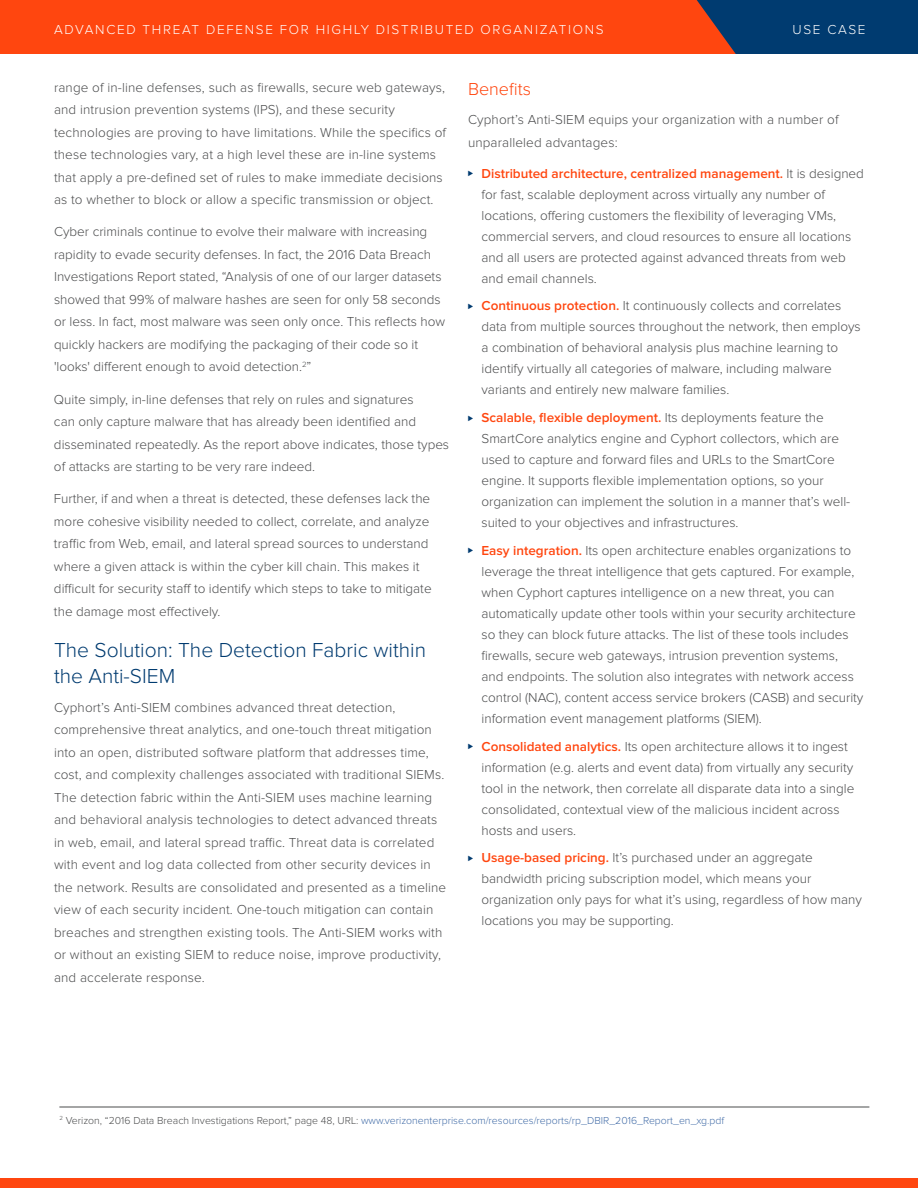
<style>
.page{position:relative;width:918px;height:1188px;background:#fff}
.page>*{position:absolute;margin:0;border:0;box-sizing:border-box;transform-origin:0 0}
.t1{font:300 21px/25.2px "Proxima Nova";color:#003b70}
.t2{font:300 18px "Proxima Nova";color:#ff460f}
.t3{font:300 13.5px/22.5px "Proxima Nova";color:#4b4c4d}
.t4{font:300 13.5px "Proxima Nova";letter-spacing:.125em;color:#fff}
.t5{font:300 10.5px "Proxima Nova";color:#436da8}
.s1{font-size:9px;color:#003b70}
.s2{font-weight:600;color:#ff460f}
.s3{color:#4b4c4d}
</style>
<div class="page">
<div style="left:0;top:1178px;width:918px;height:10px;background:#ff460f"></div>
<div style="left:0;top:0;width:697px;height:54px;background:#ff460f"></div>
<svg style="left:697px;top:0;width:221px;height:54px;background:#163b67"></svg>
<hr style="left:59px;top:1107px;width:810px;height:1px;background:#4b4c4d">
<p class="t4" style="left:54px;top:23px;width:551px">ADVANCED THREAT DEFENSE FOR HIGHLY DISTRIBUTED ORGANIZATIONS</p>
<p class="t4" style="left:792px;top:23px;width:75px">USE CASE</p>
<p class="t3" style="left:54px;top:76px;width:394px">range of in-line defenses, such as firewalls, secure web gateways, and intrusion prevention systems (IPS), and these security technologies are proving to have limitations. While the specifics of these technologies vary, at a high level these are in-line systems that apply a pre-defined set of rules to make immediate decisions as to whether to block or allow a specific transmission or object.</p>
<p class="t3" style="left:54px;top:221px;width:393px">Cyber criminals continue to evolve their malware with increasing rapidity to evade security defenses. In fact, the 2016 Data Breach Investigations Report stated, “Analysis of one of our larger datasets showed that 99% of malware hashes are seen for only 58 seconds or less. In fact, most malware was seen only once. This reflects how quickly hackers are modifying the packaging of their code so it 'looks' different enough to avoid detection.<sup>2</sup>”</p>
<p class="t3" style="left:54px;top:388px;width:397px">Quite simply, in-line defenses that rely on rules and signatures<br>can only capture malware that has already been identified and disseminated repeatedly. As the report above indicates, those types of attacks are starting to be very rare indeed.</p>
<p class="t3" style="left:54px;top:488px;width:379px">Further, if and when a threat is detected, these defenses lack the more cohesive visibility needed to collect, correlate, and analyze traffic from Web, email, and lateral spread sources to understand where a given attack is within the cyber kill chain. This makes it difficult for security staff to identify which steps to take to mitigate the damage most effectively.</p>
<h1 class="t1" style="left:54px;top:639px;width:374px">The Solution: The Detection Fabric within the Anti-SIEM</h1>
<p class="t3" style="left:54px;top:697px;width:394px">Cyphort’s Anti-SIEM combines advanced threat detection, comprehensive threat analytics, and one-touch threat mitigation into an open, distributed software platform that addresses time, cost, and complexity challenges associated with traditional SIEMs.<br>The detection fabric within the Anti-SIEM uses machine learning and behavioral analysis technologies to detect advanced threats in web, email, and lateral spread traffic. Threat data is correlated with event and log data collected from other security devices in the network. Results are consolidated and presented as a timeline view of each security incident. One-touch mitigation can contain breaches and strengthen existing tools. The Anti-SIEM works with or without an existing SIEM to reduce noise, improve productivity, and accelerate response.</p>
<h2 class="t2" style="left:468px;top:81px;width:65px">Benefits</h2>
<p class="t3" style="left:468px;top:109px;width:372px">Cyphort’s Anti-SIEM equips your organization with a number of unparalleled advantages:</p>
<p class="t3" style="left:482px;top:163px;width:384px;line-height:21px;text-indent:-14px"><span class="s1">⊲</span> <span class="s2">Distributed architecture, centralized management.</span> It is designed for fast, scalable deployment across virtually any number of locations, offering customers the flexibility of leveraging VMs, commercial servers, and cloud resources to ensure all locations and all users are protected against advanced threats from web and email channels.</p>
<p class="t3" style="left:482px;top:296px;width:381px;line-height:21px;text-indent:-14px"><span class="s1">⊲</span> <span class="s2">Continuous protection.</span> It continuously collects and correlates data from multiple sources throughout the network, then employs a combination of behavioral analysis plus machine learning to identify virtually all categories of malware, including malware variants and entirely new malware families.</p>
<p class="t3" style="left:482px;top:408px;width:370px;line-height:21px;text-indent:-14px"><span class="s1">⊲</span> <span class="s2">Scalable, flexible deployment.</span> Its deployments feature the SmartCore analytics engine and Cyphort collectors, which are used to capture and forward files and URLs to the SmartCore engine. It supports flexible implementation options, so your organization can implement the solution in a manner that’s well&shy;suited to your objectives and infrastructures.</p>
<p class="t3" style="left:482px;top:541px;width:383px;line-height:21px;text-indent:-14px"><span class="s1">⊲</span> <span class="s2">Easy integration.</span> Its open architecture enables organizations to leverage the threat intelligence that gets captured. For example, when Cyphort captures intelligence on a new threat, you can automatically update other tools within your security architecture so they can block future attacks. The list of these tools includes firewalls, secure web gateways, intrusion prevention systems, and endpoints. The solution also integrates with network access control (NAC), content access service brokers (CASB) and security information event management platforms (SIEM).</p>
<p class="t3" style="left:482px;top:736px;width:374px;line-height:21px;text-indent:-14px"><span class="s1">⊲</span> <span class="s2">Consolidated analytics.</span> Its open architecture allows it to ingest information (e.g. alerts and event data) from virtually any security tool in the network, then correlate all disparate data into a single consolidated, contextual view of the malicious incident across hosts and users.</p>
<p class="t3" style="left:482px;top:848px;width:382px;line-height:21px;text-indent:-14px"><span class="s1">⊲</span> <span class="s2">Usage-based pricing.</span> It’s purchased under an aggregate bandwidth pricing subscription model, which means your organization only pays for what it’s using, regardless of how many locations you may be supporting.</p>
<p class="t5" style="left:59px;top:1115px;width:666px"><sup>2</sup> <span class="s3">Verizon, “2016 Data Breach Investigations Report,” page 48, URL:</span> www.verizonenterprise.com/resources/reports/rp_DBIR_2016_Report_en_xg.pdf</p>
</div>
